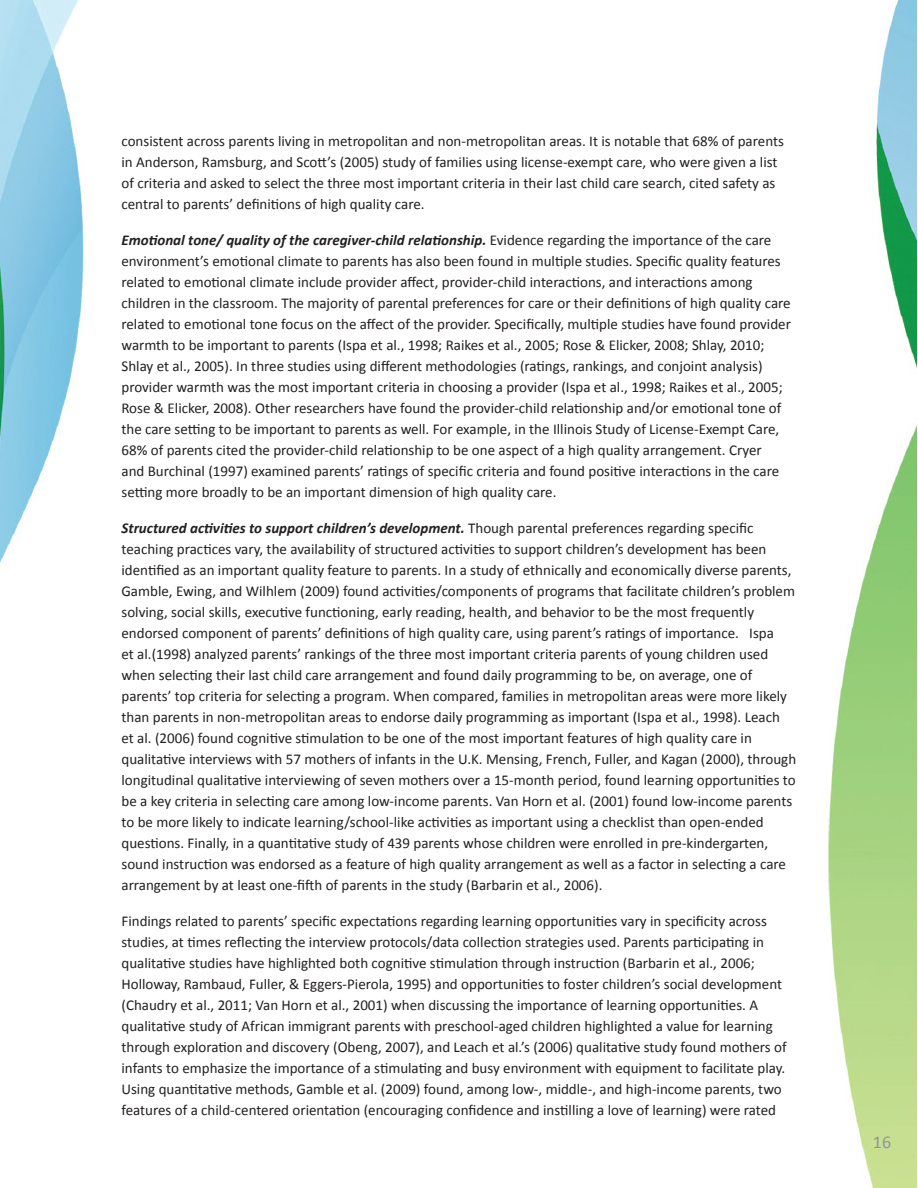
<style>
.page{position:relative;width:918px;height:1188px;background:#fff}
.page>*{position:absolute;margin:0;border:0;box-sizing:border-box;transform-origin:0 0}
.t1{font:18px "Calibri";color:#939598}
.t2{font:15px/21px "Calibri";color:#231f20}
.t3{font:italic 700 15px "Calibri";color:#231f20}
.s1{font-weight:400;font-style:normal}
.s2{font-weight:700;font-style:italic}
</style>
<div class="page">
<img style="left:0;top:0;width:918px;height:1188px">
<p class="t2" style="left:121px;top:131px;width:664px">consistent across parents living in metropolitan and non-metropolitan areas. It is notable that 68% of parents</p>
<p class="t2" style="left:121px;top:152px;width:658px">in Anderson, Ramsburg, and Scott’s (2005) study of families using license-exempt care, who were given a list</p>
<p class="t2" style="left:121px;top:173px;width:655px">of criteria and asked to select the three most important criteria in their last child care search, cited safety as</p>
<p class="t2" style="left:121px;top:194px;width:305px">central to parents’ definitions of high quality care.</p>
<p class="t3" style="left:121px;top:231px;width:651px">Emotional tone/ quality ofthe caregiver-child relationship. <span class="s1">Evidence regarding the importance of the care</span></p>
<p class="t2" style="left:121px;top:251px;width:671px">environment’s emotional climate to parents has also been found in multiple studies. Specific quality features related to emotional climate include provider affect, provider-child interactions, and interactions among children in the classroom. The majority of parental preferences for care or their definitions of high quality care related to emotional tone focus on the affect of the provider. Specifically, multiple studies have found provider</p>
<p class="t2" style="left:121px;top:335px;width:644px">warmth to be important to parents (Ispa et al., 1998; Raikes et al., 2005; Rose &amp; Elicker, 2008; Shlay, 2010;</p>
<p class="t2" style="left:121px;top:356px;width:643px">Shlay et al., 2005). In three studies using different methodologies (ratings, rankings, and conjoint analysis)</p>
<p class="t2" style="left:121px;top:377px;width:663px">provider warmth was the most important criteria in choosing a provider (Ispa et al., 1998; Raikes et al., 2005;</p>
<p class="t2" style="left:121px;top:398px;width:662px">Rose &amp; Elicker, 2008). Other researchers have found the provider-child relationship and/or emotional tone of the care setting to be important to parents as well. For example, in the Illinois Study of License-Exempt Care, 68% of parents cited the provider-child relationship to be one aspect of a high quality arrangement. Cryer and Burchinal (1997) examined parents’ ratings of specific criteria and found positive interactions in the care setting more broadly to be an important dimension of high quality care.</p>
<p class="t2" style="left:121px;top:518px;width:675px"><span class="s2">Structured activities to support children’s development.</span> Though parental preferences regarding specific teaching practices vary, the availability of structured activities to support children’s development has been identified as an important quality feature to parents. In a study of ethnically and economically diverse parents, Gamble, Ewing, and Wilhlem (2009) found activities/components of programs that facilitate children’s problem solving, social skills, executive functioning, early reading, health, and behavior to be the most frequently endorsed component of parents’ definitions of high quality care, using parent’s ratings of importance. Ispa</p>
<p class="t2" style="left:121px;top:644px;width:648px">et al.(1998) analyzed parents’ rankings of the three most important criteria parents of young children used</p>
<p class="t2" style="left:121px;top:665px;width:667px">when selecting their last child care arrangement and found daily programming to be, on average, one of parents’ top criteria for selecting a program. When compared, families in metropolitan areas were more likely</p>
<p class="t2" style="left:121px;top:707px;width:660px">than parents in non-metropolitan areas to endorse daily programming as important (Ispa et al., 1998). Leach</p>
<p class="t2" style="left:121px;top:728px;width:676px">et al. (2006) found cognitive stimulation to be one of the most important features of high quality care in qualitative interviews with 57 mothers of infants in the U.K. Mensing, French, Fuller, and Kagan (2000), through longitudinal qualitative interviewing of seven mothers over a 15-month period, found learning opportunities to be a key criteria in selecting care among low-income parents. Van Horn et al. (2001) found low-income parents to be more likely to indicate learning/school-like activities as important using a checklist than open-ended questions. Finally, in a quantitative study of 439 parents whose children were enrolled in pre-kindergarten, sound instruction was endorsed as a feature of high quality arrangement as well as a factor in selecting a care arrangement by at least one-fifth of parents in the study (Barbarin et al., 2006).</p>
<p class="t2" style="left:121px;top:911px;width:667px">Findings related to parents’ specific expectations regarding learning opportunities vary in specificity across studies, at times reflecting the interview protocols/data collection strategies used. Parents participating in qualitative studies have highlighted both cognitive stimulation through instruction (Barbarin et al., 2006; Holloway, Rambaud, Fuller, &amp; Eggers-Pierola, 1995) and opportunities to foster children’s social development (Chaudry et al., 2011; Van Horn et al., 2001) when discussing the importance of learning opportunities. A qualitative study of African immigrant parents with preschool-aged children highlighted a value for learning through exploration and discovery (Obeng, 2007), and Leach et al.’s (2006) qualitative study found mothers of infants to emphasize the importance of a stimulating and busy environment with equipment to facilitate play.<br>Using quantitative methods, Gamble et al. (2009) found, among low-, middle-, and high-income parents, two features of a child-centered orientation (encouraging confidence and instilling a love of learning) were rated</p>
<p class="t1" style="left:873px;top:1130px;width:20px">16</p>
</div>
